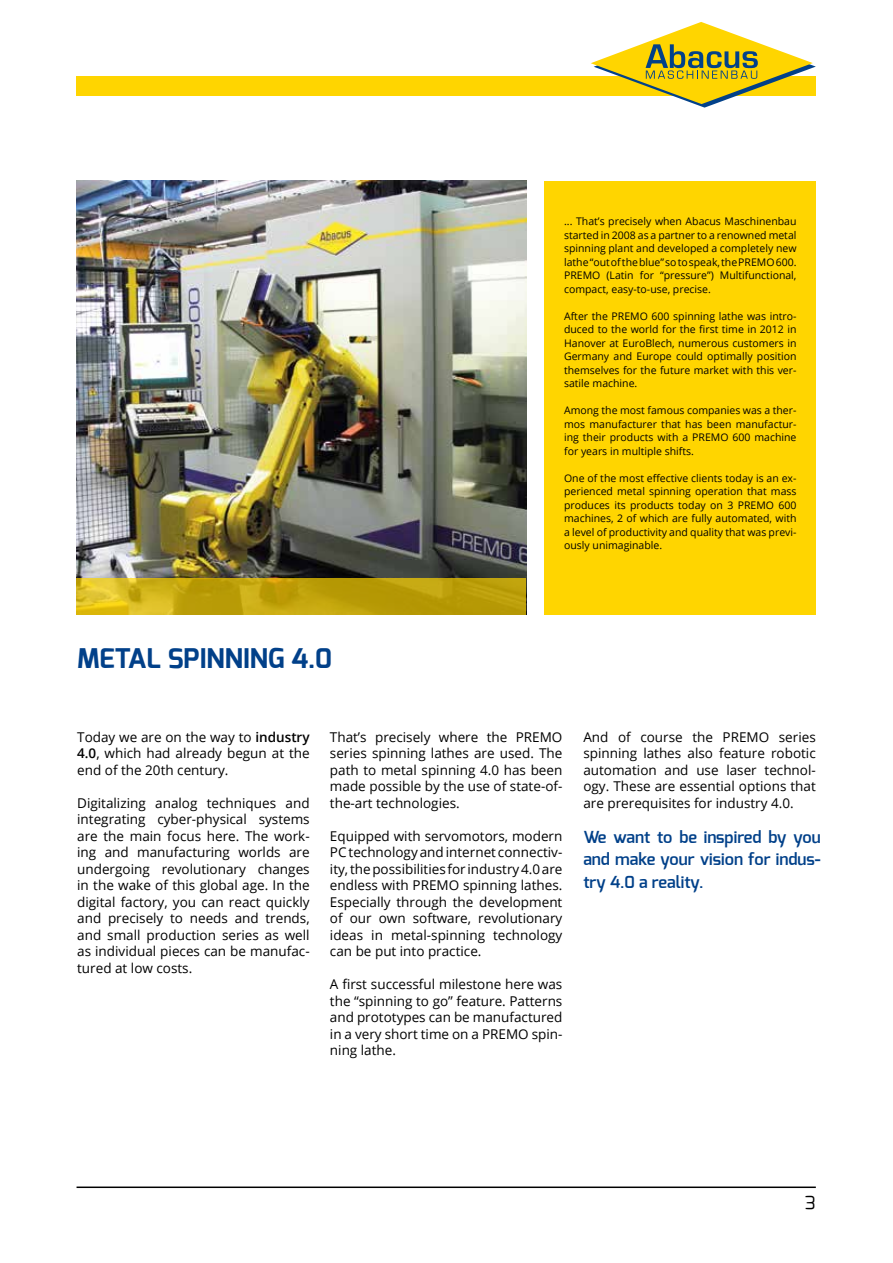
<style>
.page{position:relative;width:893px;height:1263px;background:#fff}
.page>*{position:absolute;margin:0;border:0;box-sizing:border-box;transform-origin:0 0}
.t1{font:700 27px "Exo";color:#014089}
.t2{font:18px "Exo";color:#000}
.t3{font:600 16.5px/22.5px "Exo";color:#014089;text-align:justify}
.t4{font:13.5px/16.5px "Open Sans";color:#000;text-align:justify}
.t5{font:10.5px/13.5px "Open Sans";color:#000;text-align:justify}
.s1{font-weight:600}
</style>
<div class="page">
<div style="left:77px;top:77px;width:739px;height:19px;background:#ffd500"></div>
<hr style="left:77px;top:1186px;width:739px;height:2px;background:#000">
<div style="left:545px;top:181px;width:271px;height:434px;background:#ffd500"></div>
<img style="left:77px;top:181px;width:449px;height:397px">
<svg style="left:77px;top:578px;width:449px;height:37px;background:#c3a50e"></svg>
<svg style="left:591px;top:22px;width:225px;height:86px"></svg>
<h1 class="t1" style="left:77px;top:643px;width:257px">METAL SPINNING 4.0</h1>
<p class="t5" style="left:564px;top:214px;width:234px">... That’s precisely when Abacus Maschinenbau started in 2008 as a partner to a renowned metal spinning plant and developed a completely new lathe “out of the blue” so to speak, the PREMO 600.<br>PREMO (Latin for “pressure”) Multifunctional, compact, easy-to-use, precise.</p>
<p class="t5" style="left:564px;top:309px;width:234px">After the PREMO 600 spinning lathe was intro&shy;duced to the world for the first time in 2012 in Hanover at EuroBlech, numerous customers in Germany and Europe could optimally position themselves for the future market with this ver&shy;satile machine.</p>
<p class="t5" style="left:564px;top:403px;width:234px">Among the most famous companies was a ther&shy;mos manufacturer that has been manufactur&shy;ing their products with a PREMO 600 machine for years in multiple shifts.</p>
<p class="t5" style="left:564px;top:471px;width:234px">One of the most effective clients today is an ex&shy;perienced metal spinning operation that mass produces its products today on 3 PREMO 600 machines, 2 of which are fully automated, with a level of productivity and quality that was previ&shy;ously unimaginable.</p>
<p class="t4" style="left:77px;top:728px;width:234px">Today we are on the way to <span class="s1">industry 4.0</span>, which had already begun at the end of the 20th century.</p>
<p class="t4" style="left:77px;top:794px;width:234px">Digitalizing analog techniques and integrating cyber-physical systems are the main focus here. The work&shy;ing and manufacturing worlds are undergoing revolutionary changes in the wake of this global age. In the digital factory, you can react quickly and precisely to needs and trends, and small production series as well as individual pieces can be manufac&shy;tured at low costs.</p>
<p class="t4" style="left:330px;top:728px;width:234px">That’s precisely where the PREMO series spinning lathes are used. The path to metal spinning 4.0 has been made possible by the use of state-of&shy;the-art technologies.</p>
<p class="t4" style="left:330px;top:827px;width:234px">Equipped with servomotors, modern PC technology and internet connectiv&shy;ity, the possibilities for industry 4.0 are endless with PREMO spinning lathes.<br>Especially through the development of our own software, revolutionary ideas in metal-spinning technology can be put into practice.</p>
<p class="t4" style="left:330px;top:975px;width:234px">A first successful milestone here was the “spinning to go” feature. Patterns and prototypes can be manufactured in a very short time on a PREMO spin&shy;ning lathe.</p>
<p class="t4" style="left:583px;top:728px;width:234px">And of course the PREMO series spinning lathes also feature robotic automation and use laser technol&shy;ogy. These are essential options that are prerequisites for industry 4.0.</p>
<p class="t3" style="left:583px;top:826px;width:239px">We want to be inspired by you and make your vision for indus&shy;try 4.0 a reality.</p>
<h2 class="t2" style="left:805px;top:1193px;width:12px">3</h2>
</div>
